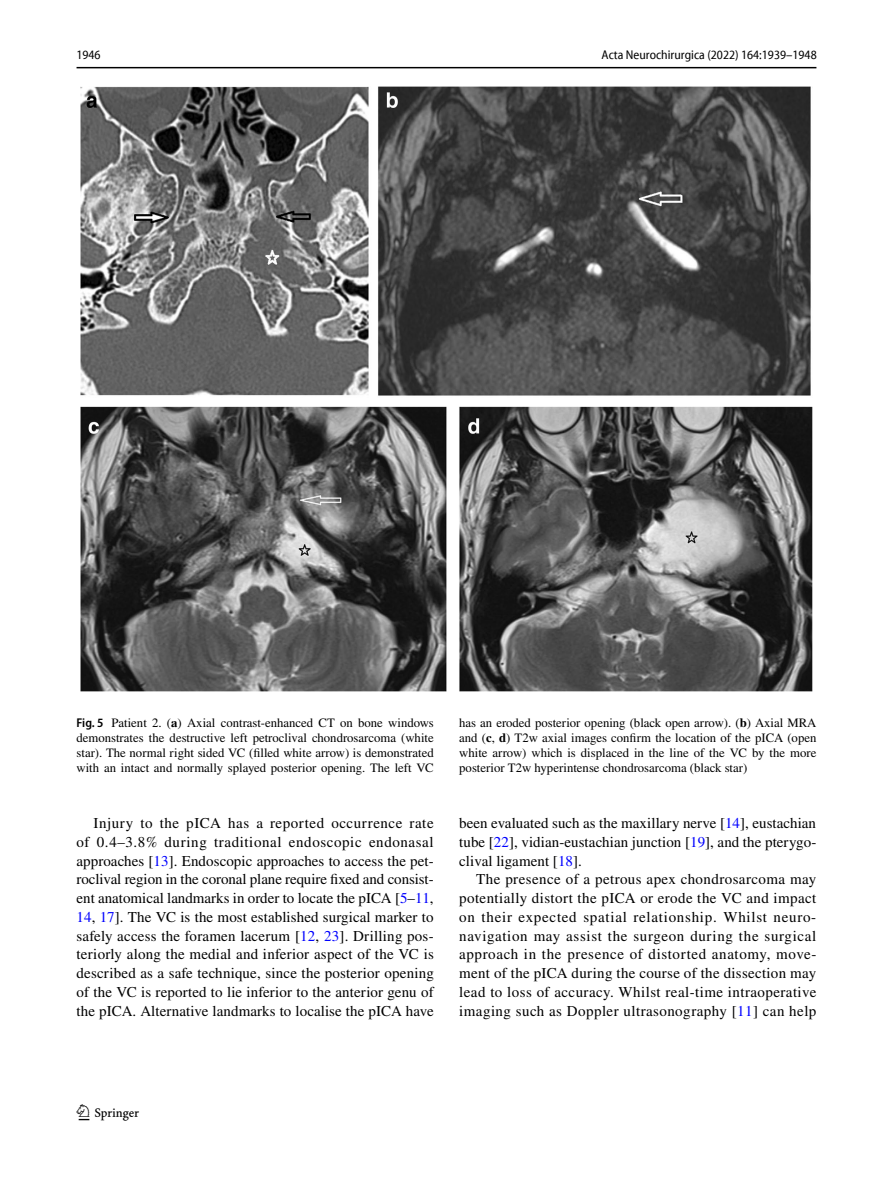
<style>
.page{position:relative;width:893px;height:1187px;background:#fff}
.page>*{position:absolute;margin:0;border:0;box-sizing:border-box;transform-origin:0 0}
.t1{font:22.5px "Springnew Regular 2";color:#000}
.t2{font:15px/18.8px "STIX";letter-spacing:.005em;color:#000;text-align:justify}
.t3{font:12.75px/15px "STIX";color:#000;text-align:justify}
.t4{font:semi-condensed 12.75px "Myriad Pro Unic";color:#000}
.s1{font-family:"Myriad Pro";font-weight:600;font-stretch:semi-condensed}
.s2{font-weight:700}
.s3{color:#00f}
</style>
<div class="page">
<hr style="left:77px;top:67px;width:739px;height:1px;background:#000">
<img style="left:81px;top:87px;width:731px;height:604px">
<p class="t4" style="left:76px;top:50px;width:26px">1946</p>
<p class="t4" style="left:602px;top:50px;width:217px">Acta Neurochirurgica (2022) 164:1939–1948</p>
<p class="t3" style="left:77px;top:716px;width:359px"><span class="s1">Fig. 5</span> Patient 2. (<span class="s2">a</span>) Axial contrast-enhanced CT on bone windows demonstrates the destructive left petroclival chondrosarcoma (white star). The normal right sided VC (filled white arrow) is demonstrated with an intact and normally splayed posterior opening. The left VC</p>
<p class="t3" style="left:459px;top:716px;width:359px">has an eroded posterior opening (black open arrow). (<span class="s2">b</span>) Axial MRA and (<span class="s2">c</span>, <span class="s2">d</span>) T2w axial images confirm the location of the pICA (open white arrow) which is displaced in the line of the VC by the more posterior T2w hyperintense chondrosarcoma (black star)</p>
<p class="t2" style="left:77px;top:814px;width:359px;text-indent:17px">Injury to the pICA has a reported occurrence rate of 0.4–3.8% during traditional endoscopic endonasal approaches [<span class="s3">13</span>]. Endoscopic approaches to access the pet&shy;roclival region in the coronal plane require fixed and consist&shy;ent anatomical landmarks in order to locate the pICA [<span class="s3">5</span>–<span class="s3">11</span>, <span class="s3">14</span>, <span class="s3">17</span>]. The VC is the most established surgical marker to safely access the foramen lacerum [<span class="s3">12</span>, <span class="s3">23</span>]. Drilling pos&shy;teriorly along the medial and inferior aspect of the VC is described as a safe technique, since the posterior opening of the VC is reported to lie inferior to the anterior genu of the pICA. Alternative landmarks to localise the pICA have</p>
<p class="t2" style="left:459px;top:814px;width:359px">been evaluated such as the maxillary nerve [<span class="s3">14</span>], eustachian tube [<span class="s3">22</span>], vidian-eustachian junction [<span class="s3">19</span>], and the pterygo&shy;clival ligament [<span class="s3">18</span>].</p>
<p class="t2" style="left:459px;top:871px;width:359px;text-indent:17px">The presence of a petrous apex chondrosarcoma may potentially distort the pICA or erode the VC and impact on their expected spatial relationship. Whilst neuro&shy;navigation may assist the surgeon during the surgical approach in the presence of distorted anatomy, move&shy;ment of the pICA during the course of the dissection may lead to loss of accuracy. Whilst real-time intraoperative imaging such as Doppler ultrasonography [<span class="s3">11</span>] can help</p>
<h1 class="t1" style="left:79px;top:1104px;width:62px">1 3</h1>
</div>
